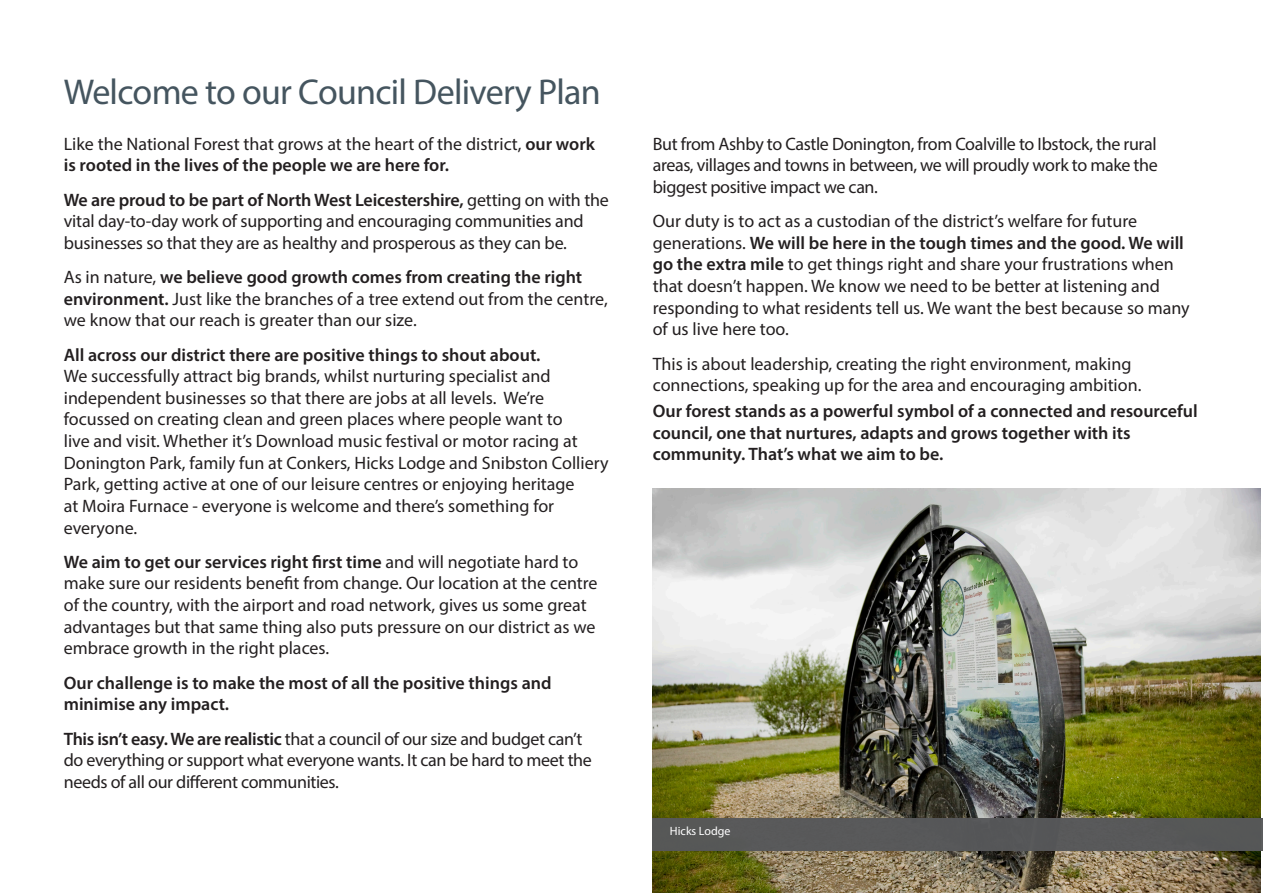
<style>
.page{position:relative;width:1263px;height:893px;background:#fff}
.page>*{position:absolute;margin:0;border:0;box-sizing:border-box;transform-origin:0 0}
.t1{font:36px "Myriad Pro";letter-spacing:-.02em;color:#45555f}
.t2{font:18px/21.6px "Myriad Pro";color:#231f20}
.t3{font:600 18px/21.6px "Myriad Pro";color:#231f20}
.t4{font:18px/21.6px "Myriad Pro";letter-spacing:-.02em;color:#231f20}
.t5{font:12px "Myriad Pro";color:#fff}
.s1{font-weight:600}
</style>
<div class="page">
<img style="left:653px;top:488px;width:608px;height:405px">
<div style="left:653px;top:818px;width:610px;height:32px;background:#57585a"></div>
<p class="t1" style="left:64px;top:70px;width:538px">Welcome to our Council Delivery Plan</p>
<p class="t2" style="left:64px;top:132px;width:533px">Like the National Forest that grows at the heart of the district, <span class="s1">our work is rooted in the lives of the people we are here for.</span></p>
<p class="t2" style="left:64px;top:188px;width:547px"><span class="s1">We are proud to be part of North West Leicestershire,</span> getting on with the vital day-to-day work of supporting and encouraging communities and businesses so that they are as healthy and prosperous as they can be.</p>
<p class="t2" style="left:64px;top:266px;width:545px">As in nature, <span class="s1">we believe good growth comes from creating the right environment.</span> Just like the branches of a tree extend out from the centre, we know that our reach is greater than our size.</p>
<p class="t2" style="left:64px;top:344px;width:546px"><span class="s1">All across our district there are positive things to shout about.<br></span>We successfully attract big brands, whilst nurturing specialist and independent businesses so that there are jobs at all levels. We’re focussed on creating clean and green places where people want to<br>live and visit. Whether it’s Download music festival or motor racing at Donington Park, family fun at Conkers, Hicks Lodge and Snibston Colliery Park, getting active at one of our leisure centres or enjoying heritage<br>at Moira Furnace - everyone is welcome and there’s something for everyone.</p>
<p class="t2" style="left:64px;top:551px;width:535px"><span class="s1">We aim to get our services right first time</span> and will negotiate hard to make sure our residents benefit from change. Our location at the centre of the country, with the airport and road network, gives us some great advantages but that same thing also puts pressure on our district as we embrace growth in the right places.</p>
<p class="t3" style="left:64px;top:671px;width:489px">Our challenge is to make the most of all the positive things and minimise any impact.</p>
<p class="t4" style="left:64px;top:727px;width:530px"><span class="s1">This isn’t easy. We are realistic</span> that a council of our size and budget can’t do everything or support what everyone wants. It can be hard to meet the needs of all our different communities.</p>
<p class="t2" style="left:653px;top:132px;width:506px;text-align:justify">But from Ashby to Castle Donington, from Coalville to Ibstock, the rural areas, villages and towns in between, we will proudly work to make the biggest positive impact we can.</p>
<p class="t2" style="left:653px;top:210px;width:538px">Our duty is to act as a custodian of the district’s welfare for future generations. <span class="s1">We will be here in the tough times and the good. We will go the extra mile</span> to get things right and share your frustrations when that doesn’t happen. We know we need to be better at listening and responding to what residents tell us. We want the best because so many of us live here too.</p>
<p class="t2" style="left:653px;top:352px;width:490px">This is about leadership, creating the right environment, making connections, speaking up for the area and encouraging ambition.</p>
<p class="t3" style="left:653px;top:400px;width:546px">Our forest stands as a powerful symbol of a connected and resourceful council, one that nurtures, adapts and grows together with its community. That’s what we aim to be.</p>
<p class="t5" style="left:670px;top:824px;width:62px">Hicks Lodge</p>
</div>
